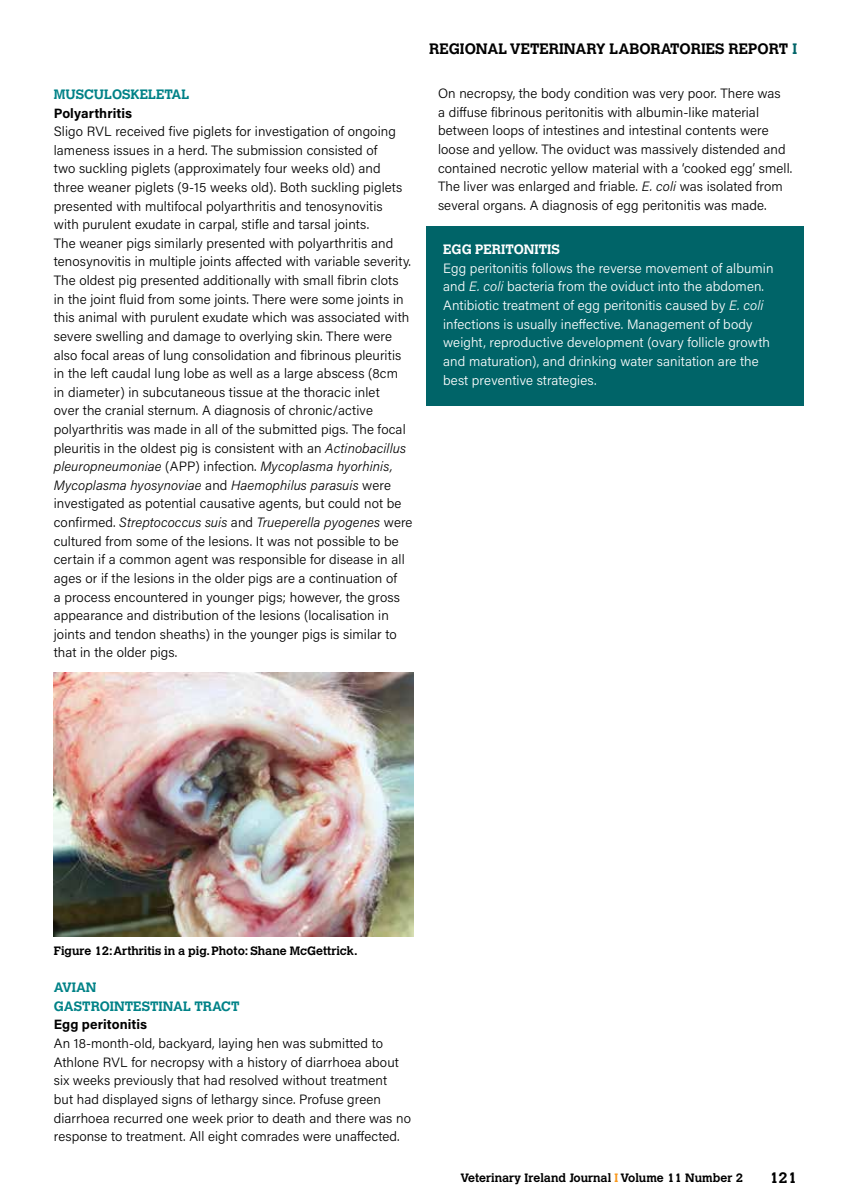
<style>
.page{position:relative;width:851px;height:1204px;background:#fff}
.page>*{position:absolute;margin:0;border:0;box-sizing:border-box;transform-origin:0 0}
.t1{font:700 15px "Calvert";color:#000}
.t2{font:300 13.5px/18.6px "Acumin Pro";letter-spacing:.005em;color:#000}
.t3{font:300 13.5px/18.6px "Acumin Pro";letter-spacing:.005em;color:#fff}
.t4{font:700 13.5px/18.6px "Calvert";color:#008287}
.t5{font:700 13.5px "Acumin Pro";letter-spacing:.005em;color:#000}
.t6{font:700 13.5px "Calvert";color:#fff}
.t7{font:700 12px "Calvert";color:#000}
.s1{font-style:italic}
.s2{color:#006468}
.s3{color:#f8981d}
</style>
<div class="page">
<img style="left:54px;top:672px;width:359px;height:264px">
<div style="left:426px;top:226px;width:377px;height:179px;background:#006468"></div>
<p class="t4" style="left:54px;top:85px;width:137px">MUSCULOSKELETAL</p>
<p class="t5" style="left:54px;top:103px;width:80px">Polyarthritis</p>
<p class="t2" style="left:54px;top:122px;width:360px">Sligo RVL received five piglets for investigation of ongoing lameness issues in a herd. The submission consisted of<br>two suckling piglets (approximately four weeks old) and three weaner piglets (9-15 weeks old). Both suckling piglets presented with multifocal polyarthritis and tenosynovitis<br>with purulent exudate in carpal, stifle and tarsal joints.<br>The weaner pigs similarly presented with polyarthritis and tenosynovitis in multiple joints affected with variable severity.<br>The oldest pig presented additionally with small fibrin clots in the joint fluid from some joints. There were some joints in this animal with purulent exudate which was associated with severe swelling and damage to overlying skin. There were also focal areas of lung consolidation and fibrinous pleuritis in the left caudal lung lobe as well as a large abscess (8cm<br>in diameter) in subcutaneous tissue at the thoracic inlet<br>over the cranial sternum. A diagnosis of chronic/active polyarthritis was made in all of the submitted pigs. The focal pleuritis in the oldest pig is consistent with an <span class="s1">Actinobacillus pleuropneumoniae</span> (APP) infection. <span class="s1">Mycoplasma hyorhinis, Mycoplasma hyosynoviae</span> and <span class="s1">Haemophilus parasuis</span> were investigated as potential causative agents, but could not be confirmed. <span class="s1">Streptococcus suis</span> and <span class="s1">Trueperella pyogenes</span> were cultured from some of the lesions. It was not possible to be certain if a common agent was responsible for disease in all ages or if the lesions in the older pigs are a continuation of<br>a process encountered in younger pigs; however, the gross appearance and distribution of the lesions (localisation in joints and tendon sheaths) in the younger pigs is similar to that in the older pigs.</p>
<p class="t1" style="left:429px;top:39px;width:369px">REGIONAL VETERINARY LABORATORIES REPORT <span class="s2">I</span></p>
<p class="t2" style="left:438px;top:84px;width:355px">On necropsy, the body condition was very poor. There was<br>a diffuse fibrinous peritonitis with albumin-like material between loops of intestines and intestinal contents were loose and yellow. The oviduct was massively distended and contained necrotic yellow material with a ‘cooked egg’ smell.<br>The liver was enlarged and friable. <span class="s1">E. coli</span> was isolated from several organs. A diagnosis of egg peritonitis was made.</p>
<p class="t6" style="left:443px;top:241px;width:118px">EGG PERITONITIS</p>
<p class="t3" style="left:443px;top:258px;width:332px">Egg peritonitis follows the reverse movement of albumin and <span class="s1">E. coli</span> bacteria from the oviduct into the abdomen.<br>Antibiotic treatment of egg peritonitis caused by <span class="s1">E. coli </span>infections is usually ineffective. Management of body weight, reproductive development (ovary follicle growth and maturation), and drinking water sanitation are the best preventive strategies.</p>
<p class="t7" style="left:54px;top:943px;width:305px">Figure 12: Arthritis in a pig. Photo: Shane McGettrick.</p>
<p class="t4" style="left:54px;top:977px;width:187px">AVIAN<br>GASTROINTESTINAL TRACT</p>
<p class="t5" style="left:54px;top:1015px;width:95px">Egg peritonitis</p>
<p class="t2" style="left:54px;top:1033px;width:358px">An 18-month-old, backyard, laying hen was submitted to Athlone RVL for necropsy with a history of diarrhoea about six weeks previously that had resolved without treatment<br>but had displayed signs of lethargy since. Profuse green diarrhoea recurred one week prior to death and there was no response to treatment. All eight comrades were unaffected.</p>
<p class="t7" style="left:460px;top:1169px;width:284px">Veterinary Ireland Journal <span class="s3">I</span> Volume 11 Number 2</p>
<p class="t1" style="left:769px;top:1168px;width:29px">121</p>
</div>
